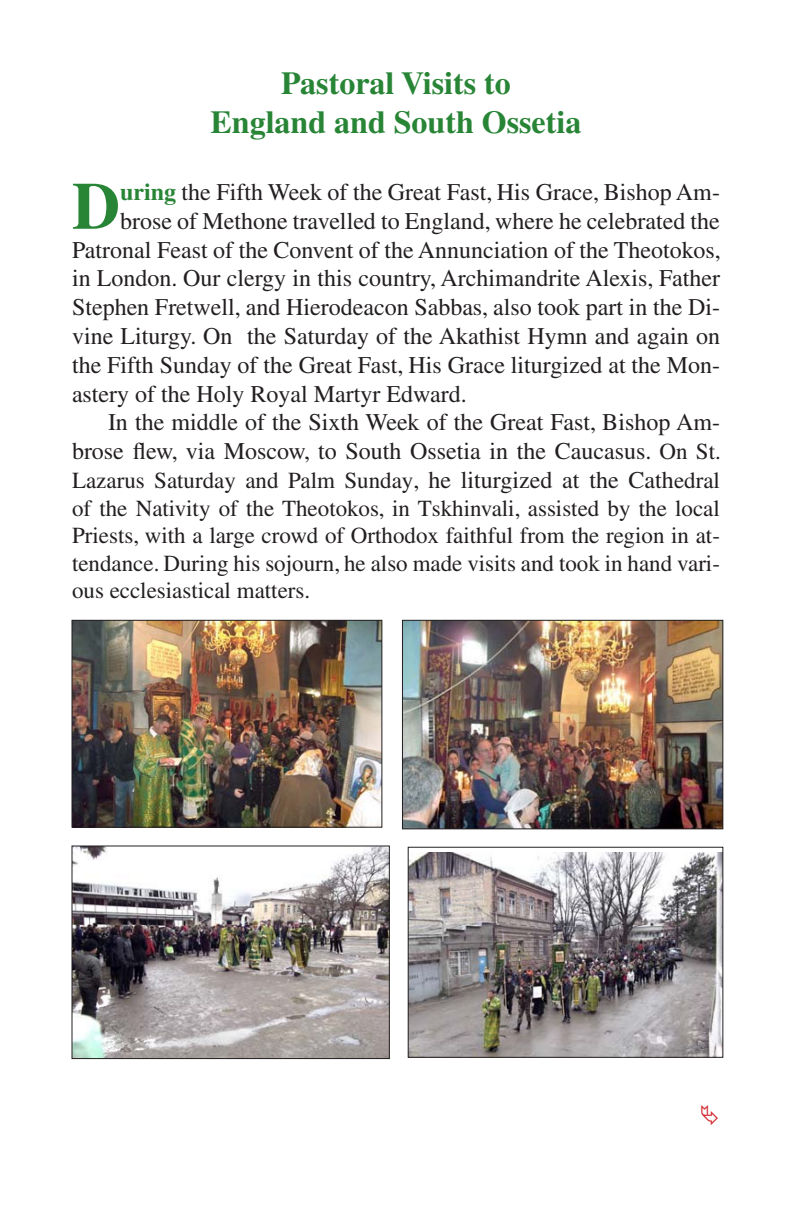
<style>
.page{position:relative;width:792px;height:1224px;background:#fff}
.page>*{position:absolute;margin:0;border:0;box-sizing:border-box;transform-origin:0 0}
.t1{font:700 66.6px "CTOS Times Pro";color:#288536}
.t2{font:700 32px "CTOS Times Pro";color:#288536}
.t3{font:24px/28.8px "CTOS Times Pro";color:#231f20;text-align:right}
.t4{font:23px/27.6px "CTOS Times Pro";color:#231f20;text-align:justify}
.s1{font-weight:700;color:#288536}
.s2{font-size:23px}
.s3{font-size:24px}
</style>
<div class="page">
<img style="left:74px;top:622px;width:306px;height:204px">
<div style="left:72px;top:620px;width:310px;height:208px;border:1px solid #231f20"></div>
<img style="left:404px;top:622px;width:317px;height:205px">
<div style="left:402px;top:620px;width:321px;height:209px;border:1px solid #231f20"></div>
<img style="left:74px;top:848px;width:314px;height:209px">
<div style="left:72px;top:846px;width:318px;height:213px;border:1px solid #231f20"></div>
<img style="left:410px;top:853px;width:311px;height:203px">
<div style="left:408px;top:847px;width:315px;height:211px;border:1px solid #231f20"></div>
<p class="t2" style="left:281px;top:55px;width:231px">Pastoral Visits to</p>
<p class="t2" style="left:211px;top:93px;width:372px">England and South Ossetia</p>
<p class="t1" style="left:72px;top:147px;width:50px">D</p>
<p class="t3" style="left:120px;top:176px;width:601px"><span class="s1">uring</span> the Fifth Week of the Great Fast, His Grace, Bishop Am-</p>
<p class="t3" style="left:120px;top:205px;width:601px">brose of Methone travelled to England, where he celebrated the</p>
<p class="t3" style="left:72px;top:233px;width:650px">Patronal Feast of the Convent of the Annunciation of the Theotokos,</p>
<p class="t3" style="left:72px;top:262px;width:650px">in London. Our clergy in this country, Archimandrite Alexis, Father</p>
<p class="t3" style="left:72px;top:291px;width:650px">Stephen Fretwell, and Hierodeacon Sabbas, also took part in the Di-</p>
<p class="t3" style="left:72px;top:320px;width:650px">vine Liturgy. On the Saturday of the Akathist Hymn and again on</p>
<p class="t3" style="left:72px;top:349px;width:650px">the Fifth Sunday of the Great Fast, His Grace liturgized at the Mon-</p>
<p class="t3" style="left:72px;top:377px;width:396px">astery of the Holy Royal Martyr Edward.</p>
<p class="t3" style="left:72px;top:406px;width:650px">In the middle of the Sixth Week of the Great Fast, Bishop Am&shy;brose flew, via Moscow, to South Ossetia in the Caucasus. <span class="s2">On St.</span></p>
<p class="t4" style="left:72px;top:465px;width:650px">Lazarus Saturday and Palm Sunday<span class="s3">, he liturgized at the Cath</span>edral of the Nativity of the Theotokos, in Tskhinvali, assisted by the local Priests, with a large crowd of Orthodox faithful from the region in at&shy;tendance. During his sojourn, he also made visits and took in hand vari&shy;ous ecclesiastical matters.</p>
</div>
